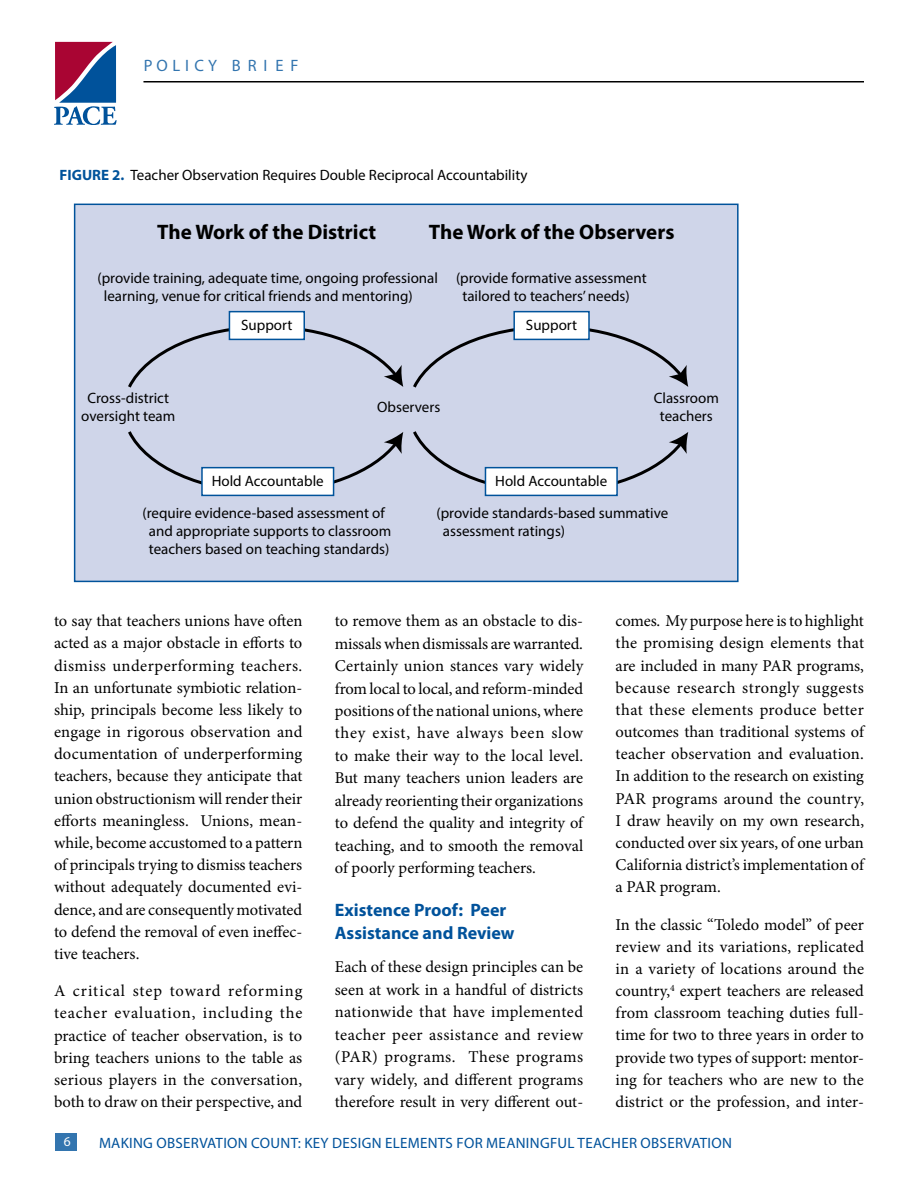
<style>
.page{position:relative;width:918px;height:1188px;background:#fff}
.page>*{position:absolute;margin:0;border:0;box-sizing:border-box;transform-origin:0 0}
.t1{font:700 21px "Myriad Pro";color:#000}
.t2{font:700 18px/23px "Myriad Pro";color:#00529b}
.t3{font:16.5px/22.2px "Minion Pro";color:#000;text-align:justify}
.t4{font:16.5px "Myriad Pro";letter-spacing:.28em;color:#3375af}
.t5{font:15px/18px "Myriad Pro";color:#000;text-align:center}
.t6{font:15px "Myriad Pro";letter-spacing:.02em;color:#00529b}
.t7{font:13.5px "Myriad Pro";color:#fff}
.s1{font-weight:700;color:#00539b}
</style>
<div class="page">
<div style="left:75px;top:204px;width:663px;height:377px;background:#cfd5e9"></div>
<div style="left:74px;top:204px;width:665px;height:378px;border:2px solid #00539b"></div>
<svg style="left:413px;top:310px;width:275px;height:78px"></svg>
<svg style="left:413px;top:431px;width:275px;height:66px"></svg>
<svg style="left:128px;top:431px;width:275px;height:66px"></svg>
<svg style="left:128px;top:310px;width:275px;height:78px"></svg>
<div style="left:56px;top:1133px;width:21px;height:17px;background:#3375af"></div>
<hr style="left:143px;top:81px;width:721px;height:1px;background:#000">
<svg style="left:54px;top:42px;width:63px;height:83px"></svg>
<p class="t4" style="left:144px;top:55px;width:156px">POLICY BRI E F</p>
<p class="t5" style="left:60px;top:165px;width:469px"><span class="s1">FIGURE 2.</span> Teacher Observation Requires Double Reciprocal Accountability</p>
<p class="t1" style="left:157px;top:218px;width:220px">The Work of the District</p>
<p class="t1" style="left:429px;top:218px;width:247px">The Work of the Observers</p>
<p class="t5" style="left:104px;top:269px;width:336px;text-align:left;text-indent:-6px">(provide training, adequate time, ongoing professional learning, venue for critical friends and mentoring)</p>
<p class="t5" style="left:462px;top:269px;width:186px;text-align:left;text-indent:-6px">(provide formative assessment tailored to teachers’ needs)</p>
<p class="t5" style="left:241px;top:316px;width:53px">Support</p>
<p class="t5" style="left:526px;top:316px;width:53px">Support</p>
<p class="t5" style="left:81px;top:389px;width:95px">Cross-district oversight team</p>
<p class="t5" style="left:377px;top:398px;width:65px">Observers</p>
<p class="t5" style="left:654px;top:389px;width:67px">Classroom teachers</p>
<p class="t5" style="left:212px;top:472px;width:114px">Hold Accountable</p>
<p class="t5" style="left:495px;top:472px;width:114px">Hold Accountable</p>
<p class="t5" style="left:143px;top:504px;width:250px">(require evidence-based assessment of and appropriate supports to classroom teachers based on teaching standards)</p>
<p class="t5" style="left:443px;top:504px;width:227px;text-align:left;text-indent:-6px">(provide standards-based summative assessment ratings)</p>
<p class="t3" style="left:54px;top:610px;width:250px">to say that teachers unions have often acted as a major obstacle in efforts to dismiss underperforming teachers.<br>In an unfortunate symbiotic relation&shy;ship, principals become less likely to engage in rigorous observation and documentation of underperforming teachers, because they anticipate that union obstructionism will render their efforts meaningless. Unions, mean&shy;while, become accustomed to a pattern of principals trying to dismiss teachers without adequately documented evi&shy;dence, and are consequently motivated to defend the removal of even ineffec&shy;tive teachers.</p>
<p class="t3" style="left:54px;top:980px;width:250px">A critical step toward reforming teacher evaluation, including the practice of teacher observation, is to bring teachers unions to the table as serious players in the conversation, both to draw on their perspective, and</p>
<p class="t3" style="left:335px;top:610px;width:250px">to remove them as an obstacle to dis&shy;missals when dismissals are warranted.<br>Certainly union stances vary widely from local to local, and reform-minded positions of the national unions, where they exist, have always been slow to make their way to the local level.<br>But many teachers union leaders are already reorienting their organizations to defend the quality and integrity of teaching, and to smooth the removal of poorly performing teachers.</p>
<p class="t2" style="left:335px;top:898px;width:181px">Existence Proof: Peer<br>Assistance and Review</p>
<p class="t3" style="left:335px;top:956px;width:250px">Each of these design principles can be seen at work in a handful of districts nationwide that have implemented teacher peer assistance and review (PAR) programs. These programs vary widely, and different programs therefore result in very different out-</p>
<p class="t3" style="left:616px;top:610px;width:250px">comes. My purpose here is to highlight the promising design elements that are included in many PAR programs, because research strongly suggests that these elements produce better outcomes than traditional systems of teacher observation and evaluation.<br>In addition to the research on existing PAR programs around the country, I draw heavily on my own research, conducted over six years, of one urban California district’s implementation of a PAR program.</p>
<p class="t3" style="left:616px;top:913px;width:250px">In the classic “Toledo model” of peer review and its variations, replicated in a variety of locations around the country,<sup>4</sup> expert teachers are released from classroom teaching duties full&shy;time for two to three years in order to provide two types of support: mentor&shy;ing for teachers who are new to the district or the profession, and inter-</p>
<p class="t7" style="left:64px;top:1133px;width:8px">6</p>
<p class="t6" style="left:99px;top:1134px;width:77px">Maki ng Obser</p>
<p class="t6" style="left:199px;top:1134px;width:151px">vatio n Cou nt: Key Desig</p>
<p class="t6" style="left:372px;top:1134px;width:31px">n Eleme</p>
<p class="t6" style="left:428px;top:1134px;width:38px">nts for</p>
<p class="t6" style="left:486px;top:1134px;width:64px">Meaningful</p>
<p class="t6" style="left:578px;top:1134px;width:83px">Teacher Obser</p>
<p class="t6" style="left:684px;top:1134px;width:50px">vatio n</p>
</div>
